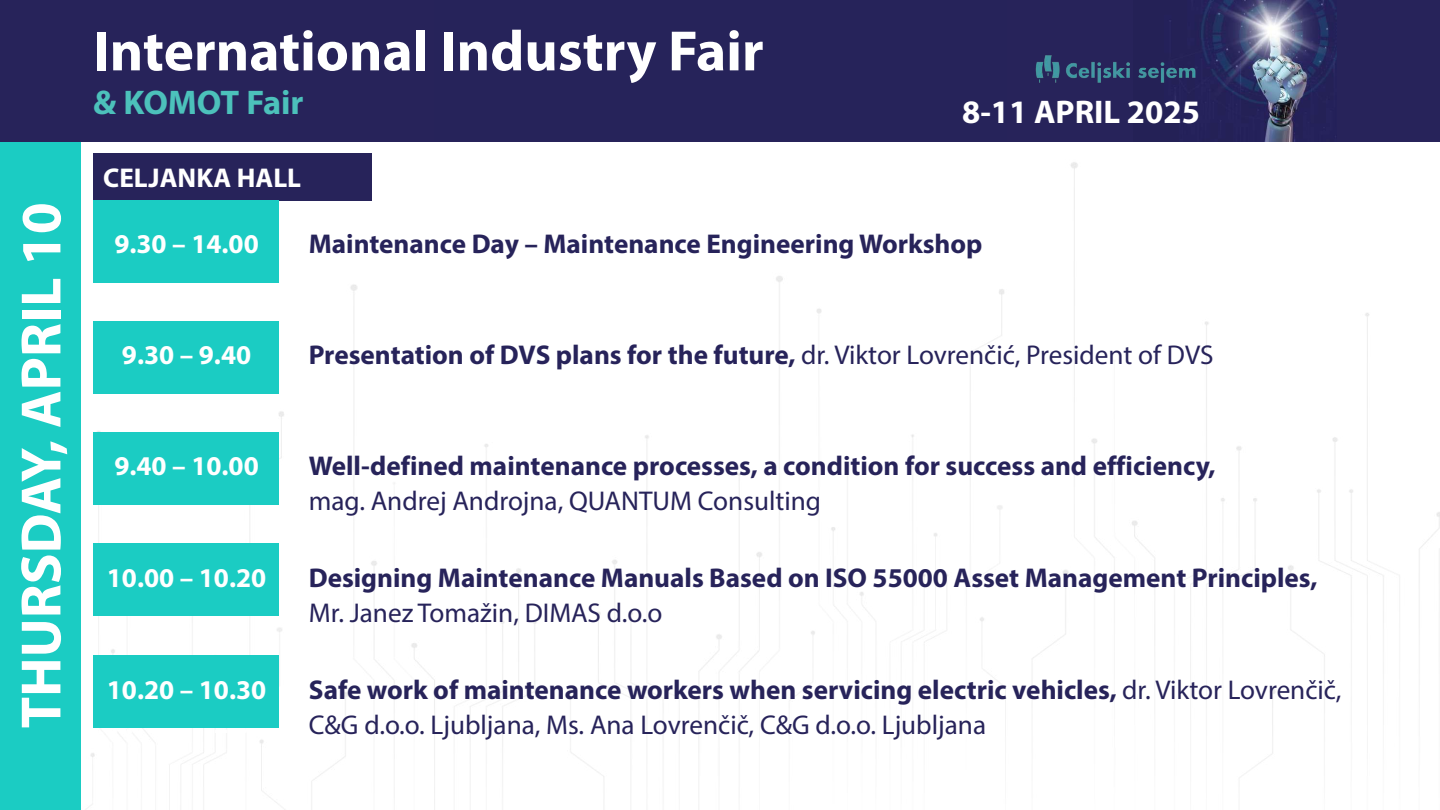
<style>
.page{position:relative;width:1440px;height:810px;background:#fff}
.page>*{position:absolute;margin:0;border:0;box-sizing:border-box;transform-origin:0 0}
.t1{font:700 57.3px "Myriad Pro";color:#fff}
.t2{font:700 34.3px "Myriad Pro";color:#4cc1bb}
.t3{font:700 32.8px "Myriad Pro";color:#fff}
.t4{font:700 27.2px "Myriad Pro";color:#27235a}
.t5{font:27.2px/35.2px "Myriad Pro";color:#27235a}
.t6{font:700 27.2px "Myriad Pro";color:#fff}
.s1{font-weight:400}
.s2{font-weight:700}
</style>
<div class="page">
<div style="left:0;top:0;width:81px;height:810px;background:#1bccc3"></div>
<div style="left:0;top:0;width:1440px;height:142px;background:#27235a"></div>
<img style="left:1170px;top:0;width:167px;height:125px">
<img style="left:1035px;top:48px;width:168px;height:42px">
<img style="left:88px;top:125px;width:1352px;height:685px">
<div style="left:93px;top:153px;width:279px;height:48px;background:#27235a"></div>
<div style="left:93px;top:201px;width:186px;height:82px;background:#1bccc3"></div>
<div style="left:93px;top:321px;width:186px;height:73px;background:#1bccc3"></div>
<div style="left:93px;top:432px;width:186px;height:73px;background:#1bccc3"></div>
<div style="left:93px;top:543px;width:186px;height:73px;background:#1bccc3"></div>
<div style="left:93px;top:656px;width:186px;height:72px;background:#1bccc3"></div>
<h1 class="t1" style="left:17px;top:728px;width:527px;rotate:-90deg">THURSDAY, APRIL 10</h1>
<h1 class="t1" style="left:93px;top:27px;width:672px">International Industry Fair</h1>
<p class="t2" style="left:93px;top:88px;width:212px">&amp; KOMOT Fair</p>
<p class="t3" style="left:962px;top:98px;width:239px">8-11 APRIL 2025</p>
<p class="t6" style="left:103px;top:166px;width:199px">CELJANKA HALL</p>
<p class="t6" style="left:114px;top:233px;width:146px">9.30 – 14.00</p>
<p class="t4" style="left:309px;top:233px;width:675px">Maintenance Day – Maintenance Engineering Workshop</p>
<p class="t6" style="left:122px;top:344px;width:131px">9.30 – 9.40</p>
<p class="t4" style="left:309px;top:344px;width:906px">Presentation of DVS plans for the future, <span class="s1">dr. Viktor Lovrenčić, President of DVS</span></p>
<p class="t6" style="left:114px;top:455px;width:146px">9.40 – 10.00</p>
<p class="t4" style="left:309px;top:455px;width:908px">Well-defined maintenance processes, a condition for success and efficiency,</p>
<p class="t5" style="left:309px;top:486px;width:514px">mag. Andrej Androjna, QUANTUM Consulting</p>
<p class="t6" style="left:107px;top:566px;width:161px">10.00 – 10.20</p>
<p class="t4" style="left:309px;top:566px;width:1010px">Designing Maintenance Manuals Based on ISO 55000 Asset Management Principles,</p>
<p class="t5" style="left:309px;top:597px;width:355px">Mr. Janez Tomažin, DIMAS d.o.o</p>
<p class="t6" style="left:107px;top:679px;width:161px">10.20 – 10.30</p>
<p class="t5" style="left:309px;top:675px;width:1034px"><span class="s2">Safe work of maintenance workers when servicing electric vehicles,</span> dr. Viktor Lovrenčič,<br>C&amp;G d.o.o. Ljubljana, Ms. Ana Lovrenčič, C&amp;G d.o.o. Ljubljana</p>
</div>
